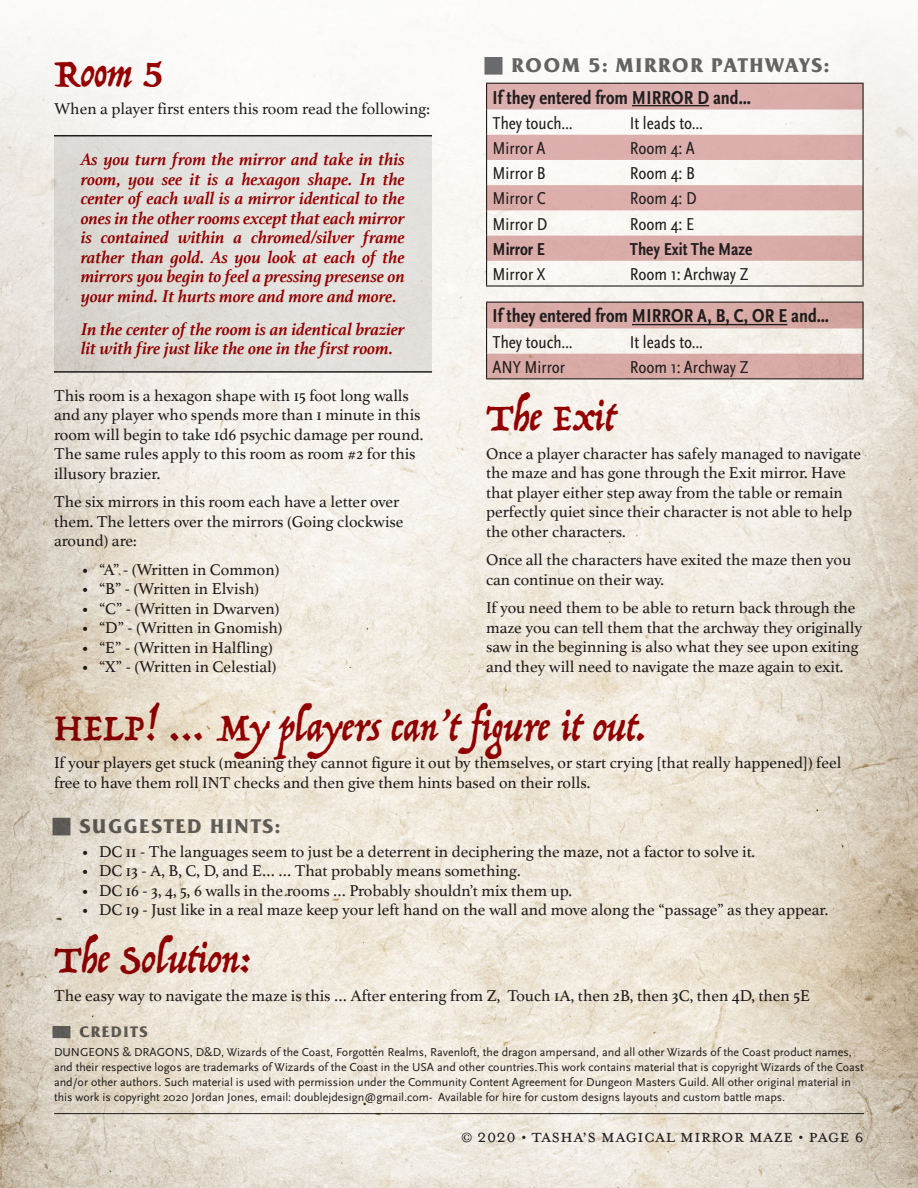
<style>
.page{position:relative;width:918px;height:1188px;background:#fff}
.page>*{position:absolute;margin:0;border:0;box-sizing:border-box;transform-origin:0 0}
.t1{font:42px "Trattatello";color:#900}
.t2{font:21px "Mrs Eaves All Small Caps OT";color:#231f20}
.t3{font:700 condensed 19.5px "Scala Sans Pro";color:#231f20}
.t4{font:700 19.5px "Friz Quadrata C";letter-spacing:.1em;color:#666}
.t5{font:italic 700 18px/19.5px "Athelas";color:#900;text-align:justify}
.t6{font:condensed 18px "Scala Sans Pro";color:#231f20}
.t7{font:700 condensed 18px "Scala Sans Pro";color:#231f20}
.t8{font:16.5px/19.5px "Athelas";color:#231f20}
.t9{font:700 15px "Friz Quadrata C";letter-spacing:.1em;color:#666}
.t10{font:12px/15px "Scala Sans Pro";color:#231f20}
</style>
<div class="page">
<img style="left:0;top:16px;width:918px;height:1172px">
<div style="left:54px;top:136px;width:378px;height:236px;background:linear-gradient(to right,#dad7d1,#e6e4e2)"></div>
<hr style="left:54px;top:371px;width:378px;height:2px;background:#231f20">
<hr style="left:54px;top:135px;width:378px;height:1px;background:#231f20">
<div style="left:484px;top:57px;width:18px;height:18px;background:#6c6d70"></div>
<svg style="left:487px;top:84px;width:375px;height:177px;fill:#ddafae"></svg>
<hr style="left:486px;top:83px;width:138px;height:1px;background:#231f20">
<hr style="left:624px;top:83px;width:240px;height:1px;background:#231f20">
<hr style="left:862px;top:84px;width:2px;height:26px;background:#231f20">
<hr style="left:862px;top:110px;width:2px;height:25px;background:#231f20">
<hr style="left:862px;top:135px;width:2px;height:25px;background:#231f20">
<hr style="left:862px;top:160px;width:2px;height:25px;background:#231f20">
<hr style="left:862px;top:185px;width:2px;height:25px;background:#231f20">
<hr style="left:862px;top:210px;width:2px;height:26px;background:#231f20">
<hr style="left:862px;top:236px;width:2px;height:25px;background:#231f20">
<svg style="left:486px;top:84px;width:1px;height:201px"></svg>
<hr style="left:862px;top:261px;width:2px;height:24px;background:#231f20">
<hr style="left:486px;top:285px;width:138px;height:2px;background:#231f20">
<hr style="left:624px;top:285px;width:240px;height:2px;background:#231f20">
<hr style="left:632px;top:105px;width:77px;height:1px;background:#231f20">
<hr style="left:624px;top:302px;width:240px;height:1px;background:#231f20">
<hr style="left:862px;top:303px;width:2px;height:25px;background:#231f20">
<hr style="left:862px;top:328px;width:2px;height:26px;background:#231f20">
<svg style="left:486px;top:302px;width:377px;height:76px;background:#debfb9"></svg>
<hr style="left:862px;top:354px;width:2px;height:24px;background:#231f20">
<hr style="left:486px;top:378px;width:138px;height:1px;background:#231f20">
<hr style="left:624px;top:378px;width:240px;height:1px;background:#231f20">
<hr style="left:632px;top:324px;width:155px;height:1px;background:#231f20">
<div style="left:52px;top:818px;width:18px;height:17px;background:#5c5a56"></div>
<div style="left:52px;top:1026px;width:18px;height:12px;background:#5e5c58"></div>
<hr style="left:54px;top:1113px;width:810px;height:1px;background:#231f20">
<p class="t4" style="left:512px;top:54px;width:319px">ROOM 5: MIRROR PATHWAYS:</p>
<p class="t3" style="left:493px;top:86px;width:260px">If they entered from MIRROR D and…</p>
<p class="t6" style="left:493px;top:113px;width:82px">They touch…</p>
<p class="t6" style="left:630px;top:113px;width:75px">It leads to…</p>
<p class="t6" style="left:493px;top:138px;width:54px">Mirror A</p>
<p class="t6" style="left:630px;top:138px;width:66px">Room 4: A</p>
<p class="t6" style="left:493px;top:163px;width:55px">Mirror B</p>
<p class="t6" style="left:630px;top:163px;width:67px">Room 4: B</p>
<p class="t6" style="left:493px;top:188px;width:55px">Mirror C</p>
<p class="t6" style="left:630px;top:188px;width:69px">Room 4: D</p>
<p class="t6" style="left:493px;top:213px;width:56px">Mirror D</p>
<p class="t6" style="left:630px;top:213px;width:66px">Room 4: E</p>
<p class="t7" style="left:493px;top:239px;width:54px">Mirror E</p>
<p class="t7" style="left:630px;top:239px;width:124px">They Exit The Maze</p>
<p class="t6" style="left:493px;top:264px;width:54px">Mirror X</p>
<p class="t6" style="left:630px;top:264px;width:120px">Room 1: Archway Z</p>
<p class="t3" style="left:493px;top:305px;width:338px">If they entered from MIRROR A, B, C, OR E and…</p>
<p class="t6" style="left:493px;top:331px;width:82px">They touch…</p>
<p class="t6" style="left:630px;top:331px;width:75px">It leads to…</p>
<p class="t6" style="left:493px;top:357px;width:74px">ANY Mirror</p>
<p class="t6" style="left:630px;top:357px;width:120px">Room 1: Archway Z</p>
<h1 class="t1" style="left:486px;top:391px;width:130px">The Exit</h1>
<p class="t8" style="left:486px;top:443px;width:377px">Once a player character has safely managed to navigate the maze and has gone through the Exit mirror. Have that player either step away from the table or remain perfectly quiet since their character is not able to help the other characters.</p>
<p class="t8" style="left:486px;top:550px;width:367px">Once all the characters have exited the maze then you can continue on their way.</p>
<p class="t8" style="left:486px;top:598px;width:378px">If you need them to be able to return back through the maze you can tell them that the archway they originally saw in the beginning is also what they see upon exiting and they will need to navigate the maze again to exit.</p>
<h1 class="t1" style="left:54px;top:701px;width:593px">HELP! … My players can’t figure it out.</h1>
<p class="t8" style="left:54px;top:753px;width:789px">If your players get stuck (meaning they cannot figure it out by themselves, or start crying [that really happened]) feel free to have them roll INT checks and then give them hints based on their rolls.</p>
<p class="t4" style="left:80px;top:815px;width:202px">SUGGESTED HINTS:</p>
<p class="t8" style="left:81px;top:841px;width:675px">• DC 11 - The languages seem to just be a deterrent in deciphering the maze, not a factor to solve it.</p>
<p class="t8" style="left:81px;top:861px;width:441px">• DC 13 - A, B, C, D, and E… … That probably means something.</p>
<p class="t8" style="left:81px;top:880px;width:492px">• DC 16 - 3, 4, 5, 6 walls in the rooms … Probably shouldn’t mix them up.</p>
<p class="t8" style="left:81px;top:900px;width:749px">• DC 19 - Just like in a real maze keep your left hand on the wall and move along the “passage” as they appear.</p>
<h1 class="t1" style="left:54px;top:933px;width:198px">The Solution:</h1>
<p class="t8" style="left:54px;top:985px;width:758px">The easy way to navigate the maze is this … After entering from Z, Touch 1A, then 2B, then 3C, then 4D, then 5E</p>
<p class="t9" style="left:80px;top:1023px;width:70px">CREDITS</p>
<p class="t10" style="left:54px;top:1045px;width:812px">DUNGEONS &amp; DRAGONS, D&amp;D, Wizards of the Coast, Forgotten Realms, Ravenloft, the dragon ampersand, and all other Wizards of the Coast product names, and their respective logos are trademarks of Wizards of the Coast in the USA and other countries.This work contains material that is copyright Wizards of the Coast and/or other authors. Such material is used with permission under the Community Content Agreement for Dungeon Masters Guild. All other original material in this work is copyright 2020 Jordan Jones, email: doublejdesign@gmail.com- Available for hire for custom designs layouts and custom battle maps.</p>
<h1 class="t1" style="left:54px;top:47px;width:110px">Room 5</h1>
<p class="t8" style="left:54px;top:98px;width:377px">When a player first enters this room read the following:</p>
<p class="t5" style="left:81px;top:149px;width:326px">As you turn from the mirror and take in this room, you see it is a hexagon shape. In the center of each wall is a mirror identical to the ones in the other rooms except that each mirror is contained within a chromed/silver frame rather than gold. As you look at each of the mirrors you begin to feel a pressing presense on your mind. It hurts more and more and more.</p>
<p class="t5" style="left:81px;top:319px;width:326px">In the center of the room is an identical brazier lit with fire just like the one in the first room.</p>
<p class="t8" style="left:54px;top:385px;width:371px">This room is a hexagon shape with 15 foot long walls and any player who spends more than 1 minute in this room will begin to take 1d6 psychic damage per round.<br>The same rules apply to this room as room #2 for this illusory brazier.</p>
<p class="t8" style="left:54px;top:491px;width:351px">The six mirrors in this room each have a letter over them. The letters over the mirrors (Going clockwise around) are:</p>
<p class="t8" style="left:81px;top:559px;width:200px">• “A” - (Written in Common)</p>
<p class="t8" style="left:81px;top:578px;width:180px">• “B” - (Written in Elvish)</p>
<p class="t8" style="left:81px;top:598px;width:200px">• “C” - (Written in Dwarven)</p>
<p class="t8" style="left:81px;top:617px;width:203px">• “D” - (Written in Gnomish)</p>
<p class="t8" style="left:81px;top:637px;width:193px">• “E” - (Written in Halfling)</p>
<p class="t8" style="left:81px;top:656px;width:197px">• “X” - (Written in Celestial)</p>
<p class="t2" style="left:461px;top:1124px;width:404px">© 2020 • TASHA’S MAGICAL MIRROR MAZE • PAGE 6</p>
</div>
